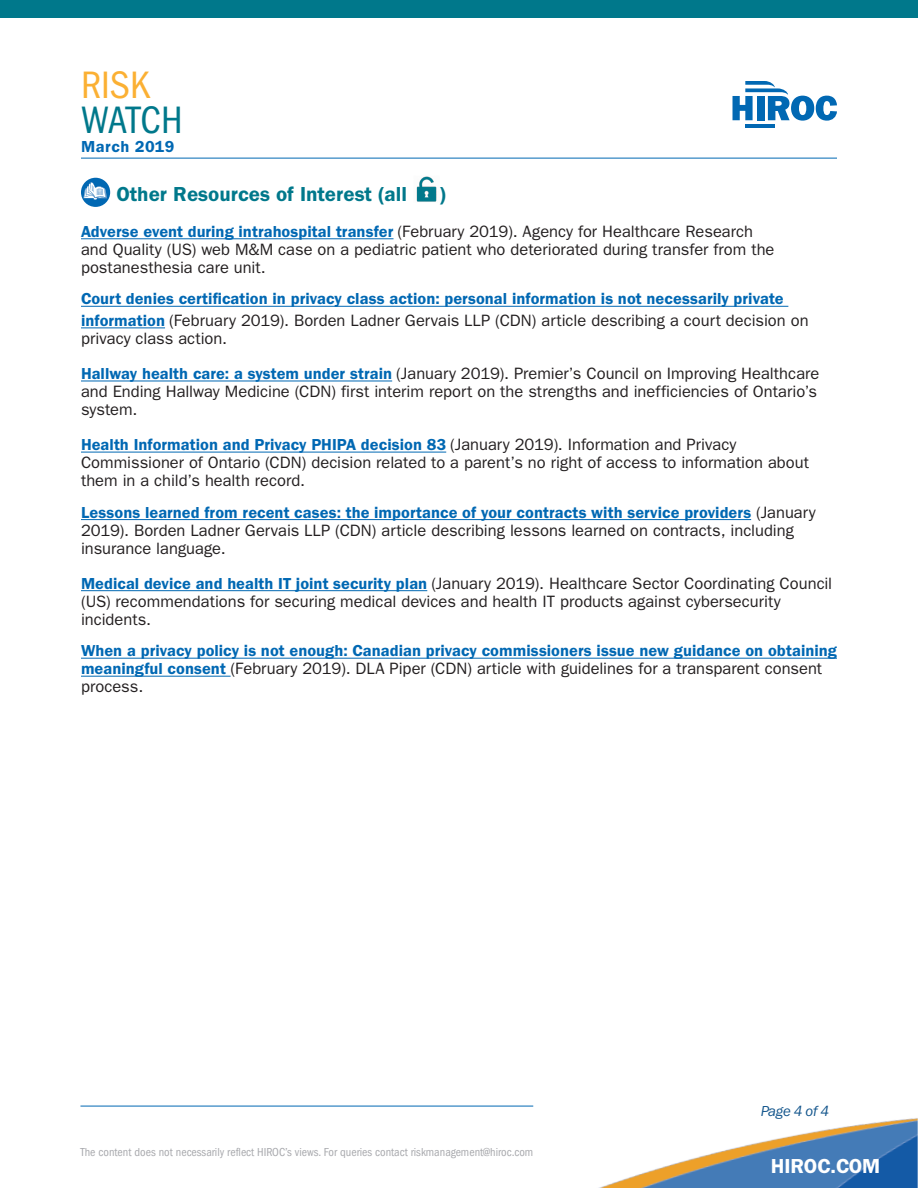
<style>
.page{position:relative;width:918px;height:1188px;background:#fff}
.page>*{position:absolute;margin:0;border:0;box-sizing:border-box;transform-origin:0 0}
.t1{font:condensed 39.6px "Franklin Gothic LT";letter-spacing:-.01em;color:#00788b}
.t2{font:condensed 39.6px "Franklin Gothic LT";color:#fbb033}
.t3{font:700 21px "Franklin Gothic";color:#00788b}
.t4{font:700 21px "Franklin Gothic";color:#fff}
.t5{font:16.5px/18px "Franklin Gothic";color:#231f20}
.t6{font:700 16.5px/18px "Franklin Gothic";color:#0168b3}
.t7{font:700 16.5px "Franklin Gothic";letter-spacing:.035em;color:#0168b3}
.Body_Text{font:italic 15px "Franklin Gothic";letter-spacing:-.02em;color:#13558c}
.t8{font:condensed 12px "Franklin Gothic LT";color:#a8a9ad}
.s1{font-weight:700;color:#0168b3}
.s2{font-weight:400;color:#231f20}
</style>
<div class="page">
<img style="left:486px;top:1105px;width:432px;height:83px">
<hr style="left:745px;top:124px;width:30px;height:4px;background:#0168b3">
<svg style="left:733px;top:81px;width:104px;height:40px"></svg>
<div style="left:0;top:0;width:918px;height:17px;background:#00788b"></div>
<hr style="left:80px;top:1106px;width:453px;height:1px;background:#0168b3">
<hr style="left:81px;top:158px;width:756px;height:1px;background:#0168b3">
<hr style="left:81px;top:239px;width:313px;height:1px;background:#0168b3">
<hr style="left:81px;top:306px;width:707px;height:1px;background:#0168b3">
<hr style="left:81px;top:328px;width:84px;height:1px;background:#0168b3">
<hr style="left:81px;top:381px;width:311px;height:1px;background:#0168b3">
<hr style="left:81px;top:452px;width:365px;height:1px;background:#0168b3">
<hr style="left:81px;top:519px;width:670px;height:1px;background:#0168b3">
<hr style="left:81px;top:590px;width:346px;height:1px;background:#0168b3">
<hr style="left:81px;top:658px;width:756px;height:1px;background:#0168b3">
<hr style="left:81px;top:676px;width:150px;height:1px;background:#0168b3">
<img style="left:416px;top:176px;width:21px;height:26px">
<div style="left:81px;top:178px;width:29px;height:29px;background:#0168b3;border-radius:50%"></div>
<svg style="left:83px;top:181px;width:24px;height:19px"></svg>
<p class="t2" style="left:81px;top:63px;width:70px">RISK</p>
<p class="t1" style="left:81px;top:97px;width:103px">WATCH</p>
<p class="t7" style="left:81px;top:136px;width:95px">March 2019</p>
<p class="t3" style="left:116px;top:180px;width:292px">Other Resources of Interest (all</p>
<p class="t3" style="left:440px;top:180px;width:8px">)</p>
<p class="t5" style="left:81px;top:222px;width:695px"><span class="s1">Adverse event during intrahospital transfer</span> (February 2019). Agency for Healthcare Research and Quality (US) web M&amp;M case on a pediatric patient who deteriorated during transfer from the postanesthesia care unit.</p>
<p class="t6" style="left:81px;top:289px;width:729px;line-height:21.6px">Court denies certification in privacy class action: personal information is not necessarily private information <span class="s2">(February 2019). Borden Ladner Gervais LLP (CDN) article describing a court decision on</span></p>
<p class="t5" style="left:81px;top:329px;width:148px">privacy class action.</p>
<p class="t5" style="left:81px;top:365px;width:740px"><span class="s1">Hallway health care: a system under strain</span> (January 2019). Premier’s Council on Improving Healthcare and Ending Hallway Medicine (CDN) first interim report on the strengths and inefficiencies of Ontario’s system.</p>
<p class="t5" style="left:81px;top:436px;width:730px"><span class="s1">Health Information and Privacy PHIPA decision 83</span> (January 2019). Information and Privacy<br>Commissioner of Ontario (CDN) decision related to a parent’s no right of access to information about them in a child’s health record.</p>
<p class="t5" style="left:81px;top:503px;width:736px"><span class="s1">Lessons learned from recent cases: the importance of your contracts with service providers</span> (January<br>2019). Borden Ladner Gervais LLP (CDN) article describing lessons learned on contracts, including insurance language.</p>
<p class="t5" style="left:81px;top:574px;width:753px"><span class="s1">Medical device and health IT joint security plan</span> (January 2019). Healthcare Sector Coordinating Council (US) recommendations for securing medical devices and health IT products against cybersecurity incidents.</p>
<p class="t6" style="left:81px;top:643px;width:757px">When a privacy policy is not enough: Canadian privacy commissioners issue new guidance on obtaining meaningful consent <span class="s2">(February 2019). DLA Piper (CDN) article with guidelines for a transparent consent process.</span></p>
<p class="t8" style="left:80px;top:1146px;width:454px">The content does not necessarily reflect HIROC’s views. For queries contact riskmanagement@hiroc.com</p>
<p class="Body_Text" style="left:761px;top:1101px;width:70px">Page 4 of 4</p>
<p class="t4" style="left:771px;top:1152px;width:111px">HIROC.COM</p>
</div>
